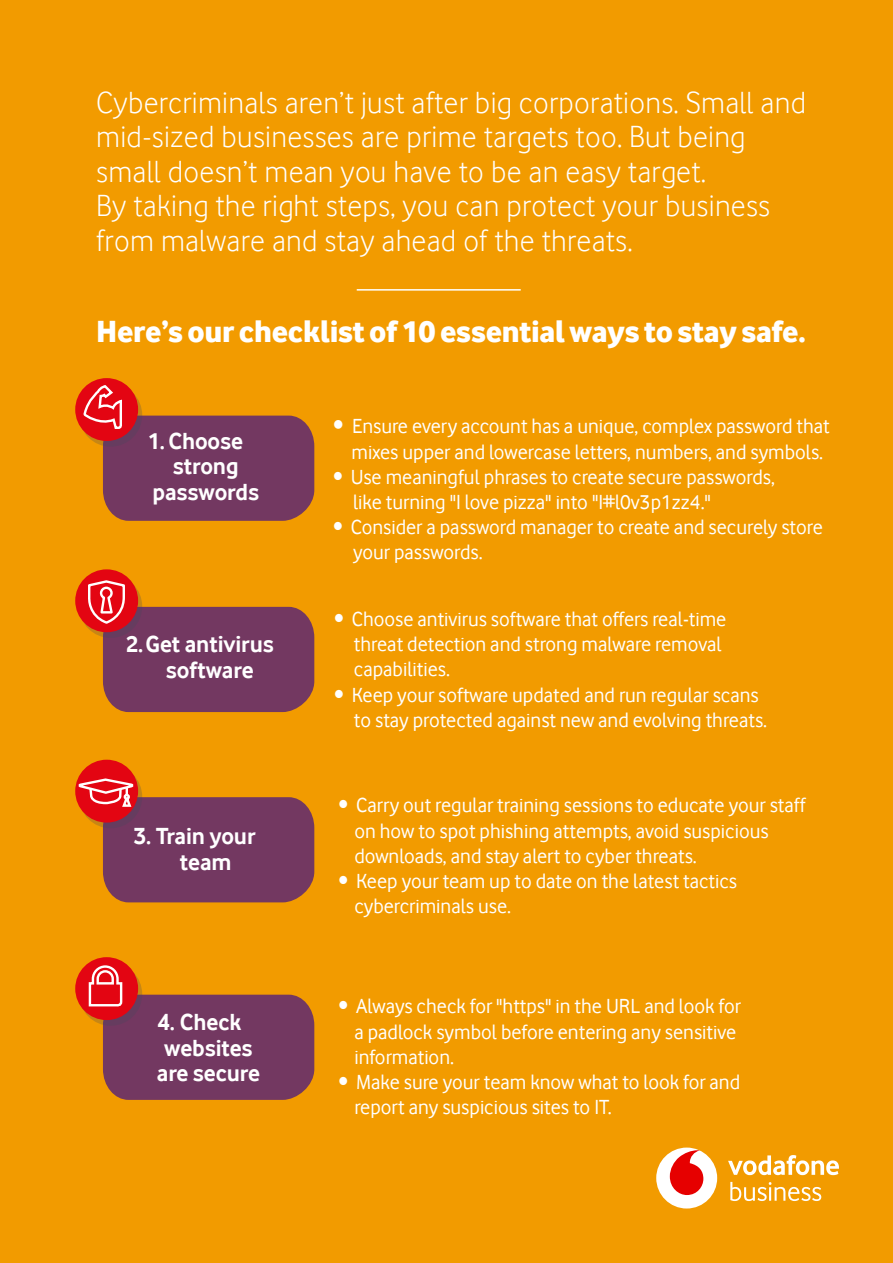
<style>
.page{position:relative;width:893px;height:1263px;background:#f29b00}
.page>*{position:absolute;margin:0;border:0;box-sizing:border-box;transform-origin:0 0}
.t1{font:31.5px/34.5px "Vodafone Lt";letter-spacing:.01em;color:#fff}
.t2{font:31.5px "Vodafone Ex B";letter-spacing:-.01em;color:#fff}
.t3{font:700 24px/25.5px "Vodafone Rg";letter-spacing:-.005em;color:#fff}
.t4{font:21px/25.2px "Vodafone Rg";color:#fff}
.s1{font-size:22.5px}
</style>
<div class="page">
<div style="left:75px;top:378px;width:63px;height:63px;background:#e30512;border-radius:50%"></div>
<hr style="left:357px;top:289px;width:164px;height:2px;background:#fff">
<div style="left:75px;top:569px;width:63px;height:63px;background:#e30512;border-radius:50%"></div>
<div style="left:75px;top:760px;width:63px;height:62px;background:#e30512;border-radius:50%"></div>
<div style="left:75px;top:957px;width:63px;height:63px;background:#e30512;border-radius:50%"></div>
<svg style="left:88px;top:964px;width:226px;height:136px"></svg>
<svg style="left:83px;top:378px;width:231px;height:143px"></svg>
<svg style="left:87px;top:579px;width:227px;height:133px"></svg>
<svg style="left:77px;top:777px;width:237px;height:125px"></svg>
<div style="left:656px;top:1147px;width:61px;height:61px;background:#fff;border-radius:50%"></div>
<svg style="left:670px;top:1150px;width:33px;height:45px"></svg>
<svg style="left:728px;top:1155px;width:111px;height:20px"></svg>
<svg style="left:730px;top:1182px;width:91px;height:19px"></svg>
<p class="t1" style="left:96px;top:85px;width:711px">Cybercriminals aren’t just after big corporations. Small and mid-sized businesses are prime targets too. But being small doesn’t mean you have to be an easy target.<br>By taking the right steps, you can protect your business from malware and stay ahead of the threats.</p>
<h1 class="t2" style="left:96px;top:312px;width:711px">Here’s our checklist of 10 essential ways to stay safe.</h1>
<p class="t3" style="left:148px;top:428px;width:97px">1.Choose</p>
<p class="t3" style="left:173px;top:453px;width:67px">strong</p>
<p class="t3" style="left:153px;top:479px;width:108px">passwords</p>
<p class="t3" style="left:166px;top:631px;width:110px;text-indent:-40px">2.Get antivirus software</p>
<p class="t3" style="left:180px;top:823px;width:77px;text-indent:-46px">3. Train your team</p>
<p class="t3" style="left:158px;top:1009px;width:85px">4. Check</p>
<p class="t3" style="left:164px;top:1035px;width:90px">websites</p>
<p class="t3" style="left:157px;top:1060px;width:105px">are secure</p>
<p class="t4" style="left:333px;top:414px;width:498px;text-align:center"><span class="s1">•</span> Ensure every account has a unique, complex password that mixes upper and lowercase letters, numbers, and symbols.</p>
<p class="t4" style="left:353px;top:464px;width:423px;text-indent:-20px">• Use meaningful phrases to create secure passwords, like turning "I love pizza" into "I#l0v3p1zz4."</p>
<p class="t4" style="left:353px;top:514px;width:471px;text-indent:-20px">• Consider a password manager to create and securely store your passwords.</p>
<p class="t4" style="left:354px;top:606px;width:374px;text-indent:-20px">• Choose antivirus software that offers real-time threat detection and strong malware removal capabilities.</p>
<p class="t4" style="left:354px;top:682px;width:415px;text-indent:-20px">• Keep your software updated and run regular scans to stay protected against new and evolving threats.</p>
<p class="t4" style="left:354px;top:792px;width:453px;text-indent:-16px">• Carry out regular training sessions to educate your staff on how to spot phishing attempts, avoid suspicious downloads, and stay alert to cyber threats.</p>
<p class="t4" style="left:354px;top:868px;width:384px;text-indent:-16px">• Keep your team up to date on the latest tactics cybercriminals use.</p>
<p class="t4" style="left:354px;top:994px;width:388px;text-indent:-16px">• Always check for "https" in the URL and look for a padlock symbol before entering any sensitive information.</p>
<p class="t4" style="left:354px;top:1069px;width:387px;text-indent:-16px">• Make sure your team know what to look for and report any suspicious sites to IT.</p>
</div>
